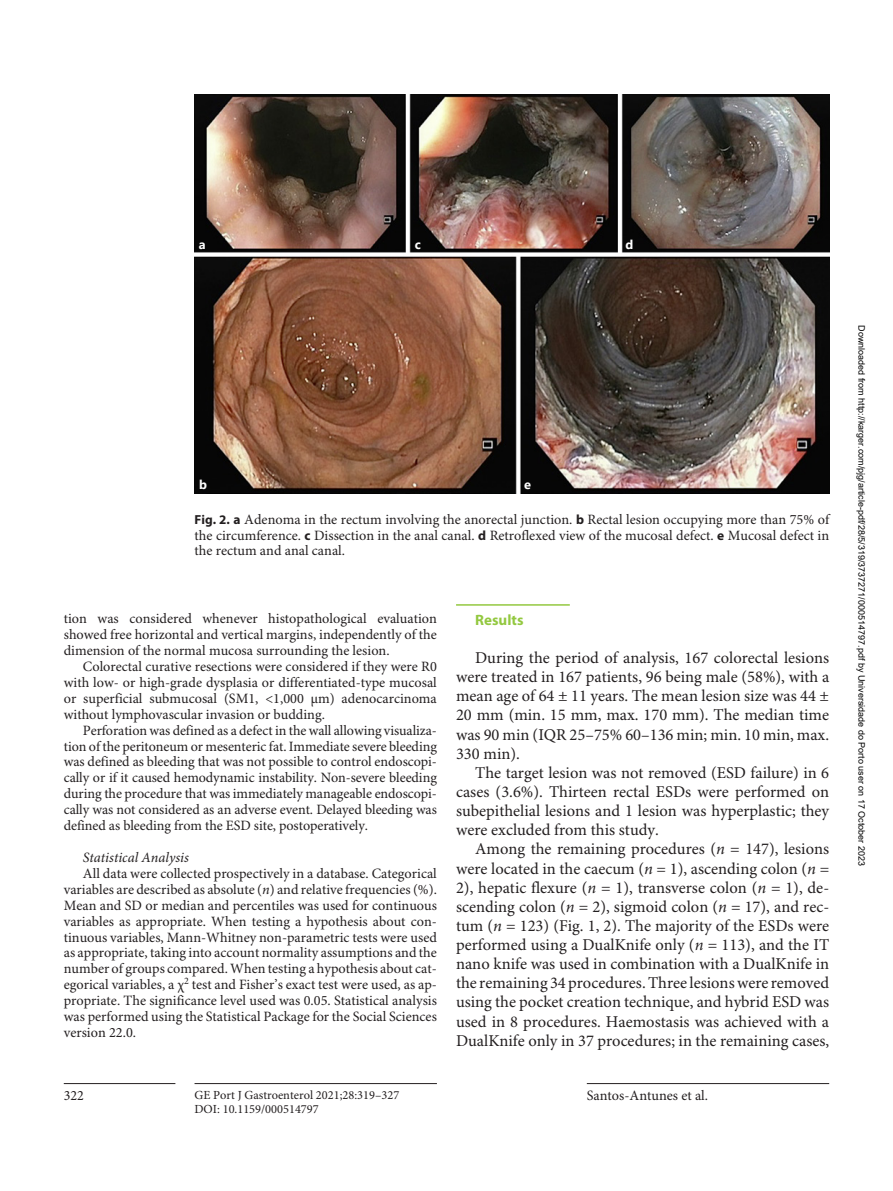
<style>
.page{position:relative;width:893px;height:1191px;background:#fff}
.page>*{position:absolute;margin:0;border:0;box-sizing:border-box;transform-origin:0 0}
.t1{font:16.5px/19px "Minion Pro";color:#231f20;text-align:justify}
.t2{font:700 15px "Myriad Pro";letter-spacing:.005em;color:#93c840}
.t3{font:14.25px/15.9px "Minion Pro";color:#231f20;text-align:justify}
.t4{font:italic 14.25px "Minion Pro";color:#231f20}
.t5{font:700 12.75px "Segoe UI";color:#fff}
.t6{font:12.3px "Minion Pro";color:#231f20}
.t7{font:9px "Arial";color:#000}
.s1{font-family:"Myriad Pro";font-weight:700;font-size:13.2px}
.s2{font-family:"Myriad Pro";font-weight:700;font-size:13.35px}
.s3{font-style:italic}
</style>
<div class="page">
<hr style="left:64px;top:1083px;width:111px;height:1px;background:#231f20">
<hr style="left:195px;top:1083px;width:242px;height:1px;background:#231f20">
<hr style="left:587px;top:1083px;width:242px;height:1px;background:#231f20">
<hr style="left:456px;top:604px;width:114px;height:1px;background:#93c840">
<img style="left:194px;top:94px;width:635px;height:400px">
<p class="t5" style="left:199px;top:232px;width:8px">a</p>
<p class="t5" style="left:415px;top:232px;width:8px">c</p>
<p class="t5" style="left:625px;top:232px;width:9px">d</p>
<p class="t5" style="left:199px;top:472px;width:9px">b</p>
<p class="t5" style="left:524px;top:472px;width:8px">e</p>
<p class="t3" style="left:195px;top:512px;width:636px"><span class="s1">Fig. 2.</span> <span class="s2">a</span> Adenoma in the rectum involving the anorectal junction. <span class="s2">b</span> Rectal lesion occupying more than 75% of the circumference. <span class="s2">c</span> Dissection in the anal canal. <span class="s2">d</span> Retroflexed view of the mucosal defect. <span class="s2">e</span> Mucosal defect in the rectum and anal canal.</p>
<p class="t3" style="left:64px;top:611px;width:375px">tion was considered whenever histopathological evaluation showed free horizontal and vertical margins, independently of the dimension of the normal mucosa surrounding the lesion.</p>
<p class="t3" style="left:64px;top:659px;width:375px;text-indent:19px">Colorectal curative resections were considered if they were R0 with low- or high-grade dysplasia or differentiated-type mucosal or superficial submucosal (SM1, &lt;1,000 μm) adenocarcinoma without lymphovascular invasion or budding.</p>
<p class="t3" style="left:64px;top:722px;width:375px;text-indent:19px">Perforation was defined as a defect in the wall allowing visualiza&shy;tion of the peritoneum or mesenteric fat. Immediate severe bleeding was defined as bleeding that was not possible to control endoscopi&shy;cally or if it caused hemodynamic instability. Non-severe bleeding during the procedure that was immediately manageable endoscopi&shy;cally was not considered as an adverse event. Delayed bleeding was defined as bleeding from the ESD site, postoperatively.</p>
<p class="t4" style="left:83px;top:849px;width:107px">Statistical Analysis</p>
<p class="t3" style="left:64px;top:866px;width:375px;text-indent:19px">All data were collected prospectively in a database. Categorical variables are described as absolute (<span class="s3">n</span>) and relative frequencies (%).<br>Mean and SD or median and percentiles was used for continuous variables as appropriate. When testing a hypothesis about con&shy;tinuous variables, Mann-Whitney non-parametric tests were used as appropriate, taking into account normality assumptions and the number of groups compared. When testing a hypothesis about cat&shy;egorical variables, a χ<sup>2</sup> test and Fisher’s exact test were used, as ap&shy;propriate. The significance level used was 0.05. Statistical analysis was performed using the Statistical Package for the Social Sciences version 22.0.</p>
<p class="t2" style="left:475px;top:611px;width:50px">Results</p>
<p class="t1" style="left:456px;top:649px;width:375px;text-indent:19px">During the period of analysis, 167 colorectal lesions were treated in 167 patients, 96 being male (58%), with a mean age of 64 ± 11 years. The mean lesion size was 44 ± 20 mm (min. 15 mm, max. 170 mm). The median time was 90 min (IQR 25–75% 60–136 min; min. 10 min, max.<br>330 min).</p>
<p class="t1" style="left:456px;top:763px;width:375px;text-indent:19px">The target lesion was not removed (ESD failure) in 6 cases (3.6%). Thirteen rectal ESDs were performed on subepithelial lesions and 1 lesion was hyperplastic; they were excluded from this study.</p>
<p class="t1" style="left:456px;top:840px;width:375px;text-indent:19px">Among the remaining procedures (<span class="s3">n</span> = 147), lesions were located in the caecum (<span class="s3">n</span> = 1), ascending colon (<span class="s3">n</span> = 2), hepatic flexure (<span class="s3">n</span> = 1), transverse colon (<span class="s3">n</span> = 1), de&shy;scending colon (<span class="s3">n</span> = 2), sigmoid colon (<span class="s3">n</span> = 17), and rec&shy;tum (<span class="s3">n</span> = 123) (Fig. 1, 2). The majority of the ESDs were performed using a DualKnife only (<span class="s3">n</span> = 113), and the IT nano knife was used in combination with a DualKnife in the remaining 34 procedures. Three lesions were removed using the pocket creation technique, and hybrid ESD was used in 8 procedures. Haemostasis was achieved with a DualKnife only in 37 procedures; in the remaining cases,</p>
<p class="t3" style="left:64px;top:1088px;width:22px">322</p>
<p class="t6" style="left:195px;top:1087px;width:206px">GE Port J Gastroenterol 2021;28:319–327</p>
<p class="t3" style="left:587px;top:1088px;width:123px">Santos-Antunes et al.</p>
<p class="t6" style="left:195px;top:1101px;width:126px">DOI: 10.1159/000514797</p>
<p class="t7" style="left:865px;top:325px;width:541px;rotate:90deg">Downloaded from http://karger.com/pjg/article-pdf/28/5/319/3737271/000514797.pdf by Universidade do Porto user on 17 October 2023</p>
</div>
